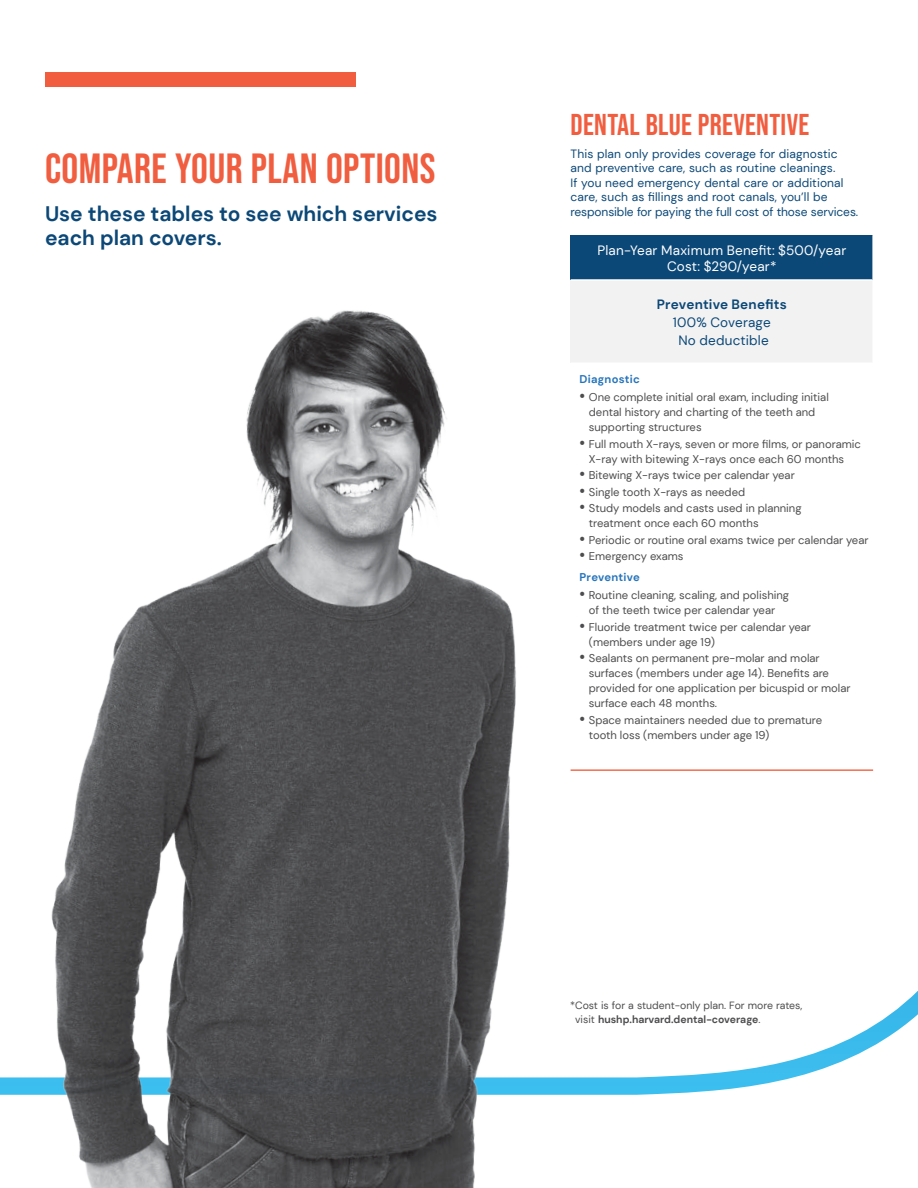
<style>
.page{position:relative;width:918px;height:1188px;background:#fff}
.page>*{position:absolute;margin:0;border:0;box-sizing:border-box;transform-origin:0 0}
.t1{font:42px "Bebas Neue";letter-spacing:.01em;color:#f15d3f}
.t2{font:30px "Bebas Neue";letter-spacing:.01em;color:#f15d3f}
.t3{font:700 21px/24px "DM Sans";color:#0c4877}
.t4{font:13.5px/16.5px "DM Sans";letter-spacing:.015em;color:#fff;text-align:center}
.t5{font:13.5px/18px "DM Sans";letter-spacing:.015em;color:#0c4877;text-align:center}
.t6{font:700 13.5px "DM Sans";letter-spacing:.015em;color:#0c4877}
.t7{font:12px/14.4px "DM Sans";letter-spacing:.01em;color:#0c4877}
.t8{font:11.25px/15px "DM Sans";color:#4d4d4f}
.t9{font:700 11.25px "DM Sans";letter-spacing:.02em;color:#2574bb}
.t10{font:10.5px/13.5px "DM Sans";color:#4d4d4f}
.s1{font-weight:700;font-size:15px}
.s2{font-weight:700;color:#2574bb}
.s3{font-weight:700}
</style>
<div class="page">
<svg style="left:560px;top:991px;width:358px;height:104px"></svg>
<img style="left:0;top:310px;width:560px;height:878px">
<div style="left:571px;top:235px;width:302px;height:45px;background:#0c4877"></div>
<div style="left:571px;top:280px;width:302px;height:83px;background:#f2f2f3"></div>
<hr style="left:571px;top:769px;width:302px;height:2px;background:#f36e4e">
<hr style="left:872px;top:235px;width:2px;height:45px;background:#fff">
<hr style="left:872px;top:280px;width:2px;height:82px;background:#fff">
<hr style="left:571px;top:362px;width:303px;height:2px;background:#fff">
<hr style="left:571px;top:279px;width:301px;height:2px;background:#fff">
<div style="left:45px;top:72px;width:311px;height:15px;background:#f15d3f"></div>
<h1 class="t1" style="left:45px;top:145px;width:392px">COMPARE YOUR PLAN OPTIONS</h1>
<h3 class="t3" style="left:45px;top:201px;width:394px">Use these tables to see which services each plan covers.</h3>
<h2 class="t2" style="left:571px;top:107px;width:240px">DENTAL BLUE PREVENTIVE</h2>
<p class="t7" style="left:571px;top:147px;width:289px">This plan only provides coverage for diagnostic and preventive care, such as routine cleanings.<br>If you need emergency dental care or additional care, such as fillings and root canals, you’ll be responsible for paying the full cost of those services.</p>
<p class="t4" style="left:597px;top:242px;width:250px">Plan-Year Maximum Benefit: $500/year<br>Cost: $290/year*</p>
<p class="t6" style="left:657px;top:296px;width:131px">Preventive Benefits</p>
<p class="t5" style="left:673px;top:313px;width:99px">100% Coverage<br>No deductible</p>
<p class="t9" style="left:580px;top:372px;width:62px">Diagnostic</p>
<p class="t8" style="left:589px;top:390px;width:241px;text-indent:-9px"><span class="s1">•</span> One complete initial oral exam, including initial dental history and charting of the teeth and supporting structures</p>
<p class="t8" style="left:589px;top:436px;width:274px;text-indent:-9px"><span class="s1">•</span> Full mouth X-rays, seven or more films, or panoramic<br>X-ray with bitewing X-rays once each 60 months</p>
<p class="t8" style="left:580px;top:468px;width:217px"><span class="s1">•</span> Bitewing X-rays twice per calendar year</p>
<p class="t8" style="left:580px;top:484px;width:167px"><span class="s1">•</span> Single tooth X-rays as needed</p>
<p class="t8" style="left:589px;top:501px;width:214px;text-indent:-9px"><span class="s1">•</span> Study models and casts used in planning treatment once each 60 months</p>
<p class="t8" style="left:580px;top:532px;width:290px"><span class="s1">•</span> Periodic or routine oral exams twice per calendar year</p>
<p class="t8" style="left:580px;top:546px;width:105px;line-height:21px"><span class="s1">•</span> Emergency exams<br><span class="s2">Preventive</span></p>
<p class="t8" style="left:580px;top:588px;width:211px;text-align:center"><span class="s1">•</span> Routine cleaning, scaling, and polishing of the teeth twice per calendar year</p>
<p class="t8" style="left:589px;top:619px;width:224px;text-indent:-9px"><span class="s1">•</span> Fluoride treatment twice per calendar year (members under age 19)</p>
<p class="t8" style="left:589px;top:651px;width:263px;text-indent:-9px"><span class="s1">•</span> Sealants on permanent pre-molar and molar surfaces (members under age 14). Benefits are provided for one application per bicuspid or molar surface each 48 months.</p>
<p class="t8" style="left:589px;top:712px;width:235px;text-indent:-9px"><span class="s1">•</span> Space maintainers needed due to premature tooth loss (members under age 19)</p>
<p class="t10" style="left:575px;top:999px;width:229px;text-indent:-5px">*Cost is for a student-only plan. For more rates, visit <span class="s3">hushp.harvard.dental-coverage</span>.</p>
</div>
